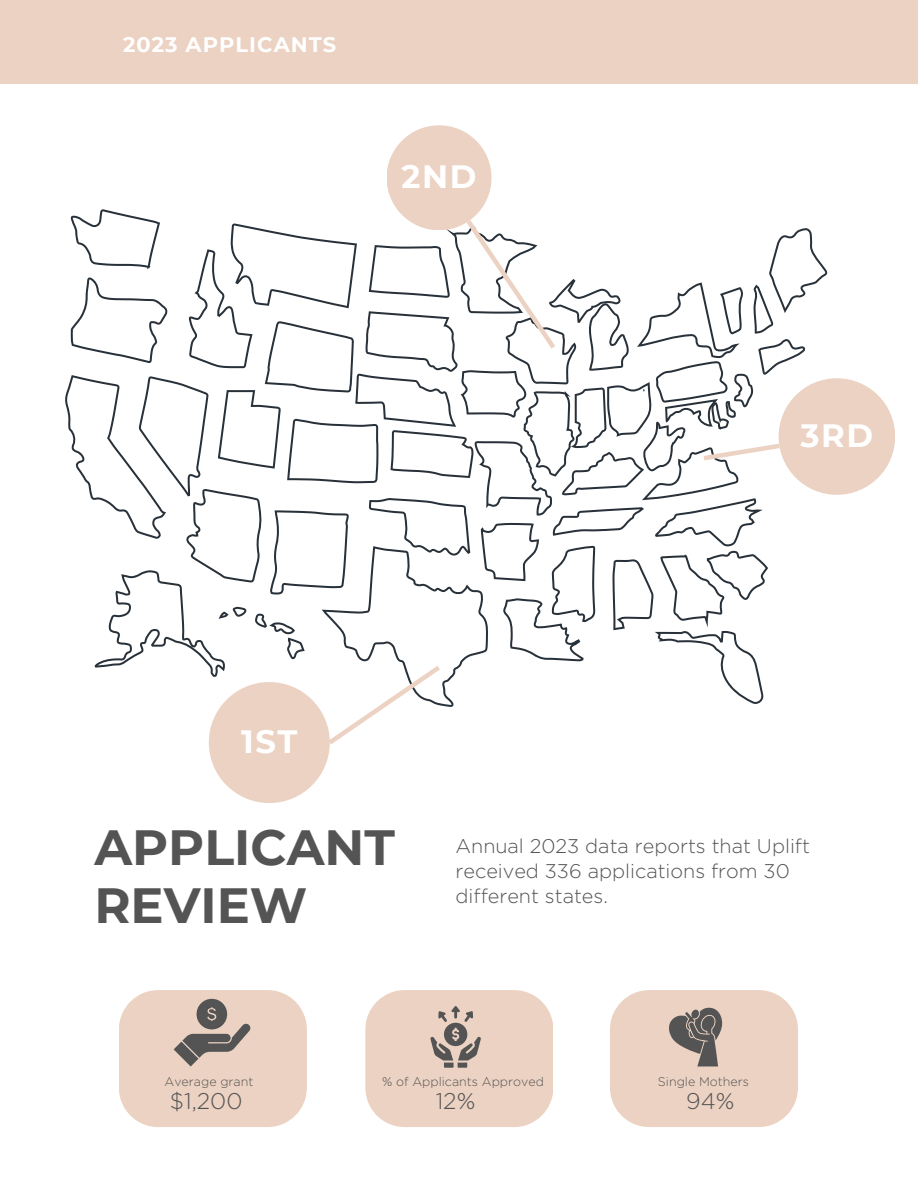
<style>
.page{position:relative;width:918px;height:1188px;background:#fff}
.page>*{position:absolute;margin:0;border:0;box-sizing:border-box;transform-origin:0 0}
.t1{font:700 49.35px/57.3px "Montserrat";color:#545454}
.t2{font:700 32.25px "Montserrat";letter-spacing:.05em;color:#fff}
.t3{font:300 22.65px "Gotham";color:#545454}
.t4{font:700 21px "Montserrat";letter-spacing:.05em;color:#fff}
.t5{font:300 19.8px/24.8px "Gotham";color:#545454}
.t6{font:300 12.45px "Gotham";color:#545454}
</style>
<div class="page">
<div style="left:387px;top:125px;width:105px;height:105px;background:#ecd2c2;border-radius:50%"></div>
<div style="left:779px;top:378px;width:116px;height:117px;background:#ecd2c2;border-radius:50%"></div>
<div style="left:209px;top:682px;width:121px;height:121px;background:#ecd2c2;border-radius:50%"></div>
<div style="left:0;top:0;width:918px;height:84px;background:#ecd2c2"></div>
<svg style="left:119px;top:990px;width:188px;height:137px;background:#e1cabc"></svg>
<svg style="left:365px;top:990px;width:188px;height:137px;background:#e6cfc0"></svg>
<svg style="left:610px;top:990px;width:188px;height:137px;background:#e1cbbd"></svg>
<svg style="left:65px;top:209px;width:762px;height:540px"></svg>
<h1 class="t4" style="left:123px;top:31px;width:215px">2023 APPLICANTS</h1>
<h2 class="t2" style="left:402px;top:157px;width:77px">2ND</h2>
<h2 class="t2" style="left:241px;top:722px;width:58px">1ST</h2>
<h2 class="t2" style="left:801px;top:416px;width:74px">3RD</h2>
<h3 class="t1" style="left:94px;top:819px;width:302px">APPLICANT<br>REVIEW</h3>
<p class="t5" style="left:456px;top:834px;width:356px">Annual 2023 data reports that Uplift received 336 applications from 30 different states.</p>
<h5 class="t6" style="left:165px;top:1075px;width:90px">Average grant</h5>
<p class="t3" style="left:170px;top:1089px;width:74px">$1,200</p>
<p class="t6" style="left:382px;top:1075px;width:163px">% of Applicants Approved</p>
<h4 class="t6" style="left:658px;top:1075px;width:93px">Single Mothers</h4>
<p class="t3" style="left:436px;top:1089px;width:41px">12%</p>
<p class="t3" style="left:686px;top:1089px;width:50px">94%</p>
</div>
